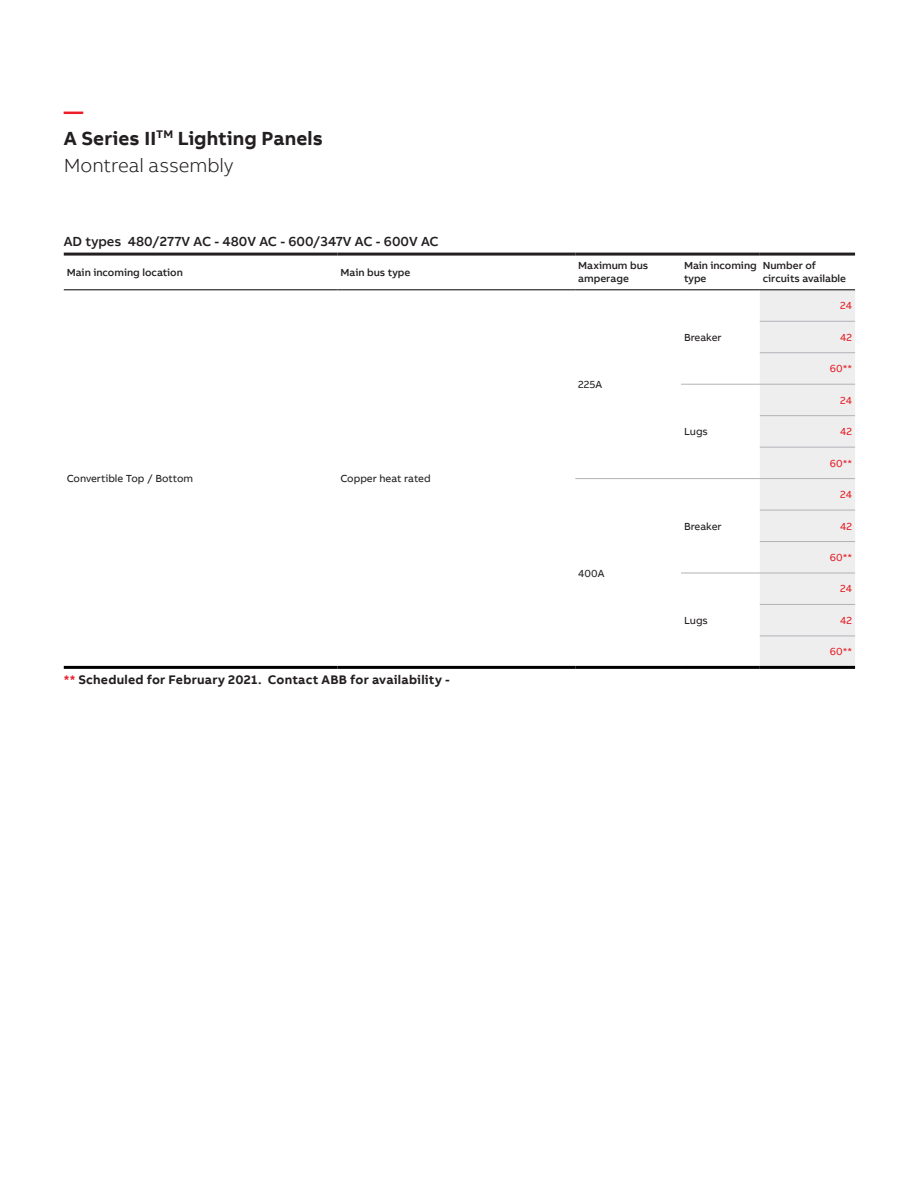
<style>
.page{position:relative;width:918px;height:1188px;background:#fff}
.page>*{position:absolute;margin:0;border:0;box-sizing:border-box;transform-origin:0 0}
.Headline_S_13pt_18pt{font:700 19.5px "AB Bvoice";letter-spacing:.005em;color:#231f20}
.Headline_S_13pt_18pt-2{font:300 19.5px "AB Bvoice";letter-spacing:-.005em;color:#231f20}
.Headline_S_13pt_18pt-3{font:700 19.5px "AB Bvoice";color:#ee1c28}
.t1{font:500 13.5px "AB Bvoice";color:#231f20}
.Infographic_Descript{font:700 12.75px "AB Bvoice";letter-spacing:.02em;color:#231f20}
.t2{font:500 10.5px/13.5px "AB Bvoice";color:#231f20}
.t3{font:10.5px "AB Bvoice";color:#231f20}
.t4{font:10.5px "AB Bvoice";color:#e41e25}
.s1{color:#ee1c28}
</style>
<div class="page">
<div style="left:760px;top:290px;width:95px;height:376px;background:#eeeeef"></div>
<hr style="left:64px;top:253px;width:273px;height:3px;background:#231f20">
<hr style="left:338px;top:253px;width:237px;height:3px;background:#231f20">
<hr style="left:575px;top:253px;width:106px;height:3px;background:#231f20">
<hr style="left:681px;top:253px;width:79px;height:3px;background:#231f20">
<hr style="left:760px;top:253px;width:95px;height:3px;background:#231f20">
<hr style="left:760px;top:321px;width:95px;height:1px;background:#b2b3b7">
<hr style="left:760px;top:352px;width:95px;height:1px;background:#b2b3b7">
<hr style="left:681px;top:384px;width:79px;height:1px;background:#b2b3b7">
<hr style="left:760px;top:384px;width:95px;height:1px;background:#b2b3b7">
<hr style="left:760px;top:415px;width:95px;height:1px;background:#b2b3b7">
<hr style="left:760px;top:447px;width:95px;height:1px;background:#b2b3b7">
<hr style="left:575px;top:478px;width:106px;height:1px;background:#b2b3b7">
<hr style="left:681px;top:478px;width:79px;height:1px;background:#b2b3b7">
<hr style="left:760px;top:478px;width:95px;height:1px;background:#b2b3b7">
<hr style="left:760px;top:510px;width:95px;height:1px;background:#b2b3b7">
<hr style="left:760px;top:541px;width:95px;height:1px;background:#b2b3b7">
<hr style="left:681px;top:573px;width:79px;height:1px;background:#b2b3b7">
<hr style="left:760px;top:573px;width:95px;height:1px;background:#b2b3b7">
<hr style="left:760px;top:604px;width:95px;height:1px;background:#b2b3b7">
<hr style="left:760px;top:636px;width:95px;height:1px;background:#b2b3b7">
<hr style="left:64px;top:289px;width:273px;height:1px;background:#000">
<hr style="left:338px;top:289px;width:237px;height:1px;background:#000">
<hr style="left:575px;top:289px;width:106px;height:1px;background:#000">
<hr style="left:681px;top:289px;width:79px;height:1px;background:#000">
<hr style="left:760px;top:289px;width:95px;height:1px;background:#000">
<hr style="left:64px;top:666px;width:273px;height:3px;background:#000">
<hr style="left:338px;top:666px;width:237px;height:3px;background:#000">
<hr style="left:575px;top:666px;width:106px;height:3px;background:#000">
<hr style="left:681px;top:666px;width:79px;height:3px;background:#000">
<hr style="left:760px;top:666px;width:95px;height:3px;background:#000">
<p class="Headline_S_13pt_18pt-3" style="left:64px;top:99px;width:21px">—</p>
<p class="Headline_S_13pt_18pt" style="left:64px;top:126px;width:261px">A Series II<sup>TM</sup> Lighting Panels</p>
<p class="Headline_S_13pt_18pt-2" style="left:64px;top:154px;width:171px">Montreal assembly</p>
<p class="t1" style="left:64px;top:233px;width:377px">AD types 480/277V AC - 480V AC - 600/347V AC - 600V AC</p>
<p class="t2" style="left:67px;top:265px;width:118px">Main incoming location</p>
<p class="t2" style="left:340px;top:265px;width:71px">Main bus type</p>
<p class="t2" style="left:578px;top:259px;width:72px">Maximum bus amperage</p>
<p class="t2" style="left:684px;top:259px;width:74px">Main incoming type</p>
<p class="t2" style="left:763px;top:259px;width:55px">Number of</p>
<p class="t2" style="left:763px;top:272px;width:85px">circuits available</p>
<p class="t3" style="left:67px;top:472px;width:128px">Convertible Top / Bottom</p>
<p class="t3" style="left:340px;top:472px;width:92px">Copper heat rated</p>
<p class="Infographic_Descript" style="left:64px;top:672px;width:387px"><span class="s1">**</span> Scheduled for February 2021. Contact ABB for availability -</p>
<p class="t3" style="left:578px;top:378px;width:25px">225A</p>
<p class="t3" style="left:578px;top:567px;width:28px">400A</p>
<p class="t3" style="left:684px;top:331px;width:39px">Breaker</p>
<p class="t3" style="left:684px;top:425px;width:26px">Lugs</p>
<p class="t3" style="left:684px;top:520px;width:39px">Breaker</p>
<p class="t3" style="left:684px;top:614px;width:26px">Lugs</p>
<p class="t4" style="left:840px;top:299px;width:13px">24</p>
<p class="t4" style="left:840px;top:331px;width:14px">42</p>
<p class="t4" style="left:830px;top:362px;width:24px">60**</p>
<p class="t4" style="left:840px;top:394px;width:13px">24</p>
<p class="t4" style="left:840px;top:425px;width:14px">42</p>
<p class="t4" style="left:830px;top:457px;width:24px">60**</p>
<p class="t4" style="left:840px;top:488px;width:13px">24</p>
<p class="t4" style="left:840px;top:520px;width:14px">42</p>
<p class="t4" style="left:830px;top:551px;width:24px">60**</p>
<p class="t4" style="left:840px;top:583px;width:13px">24</p>
<p class="t4" style="left:840px;top:614px;width:14px">42</p>
<p class="t4" style="left:830px;top:646px;width:24px">60**</p>
</div>
